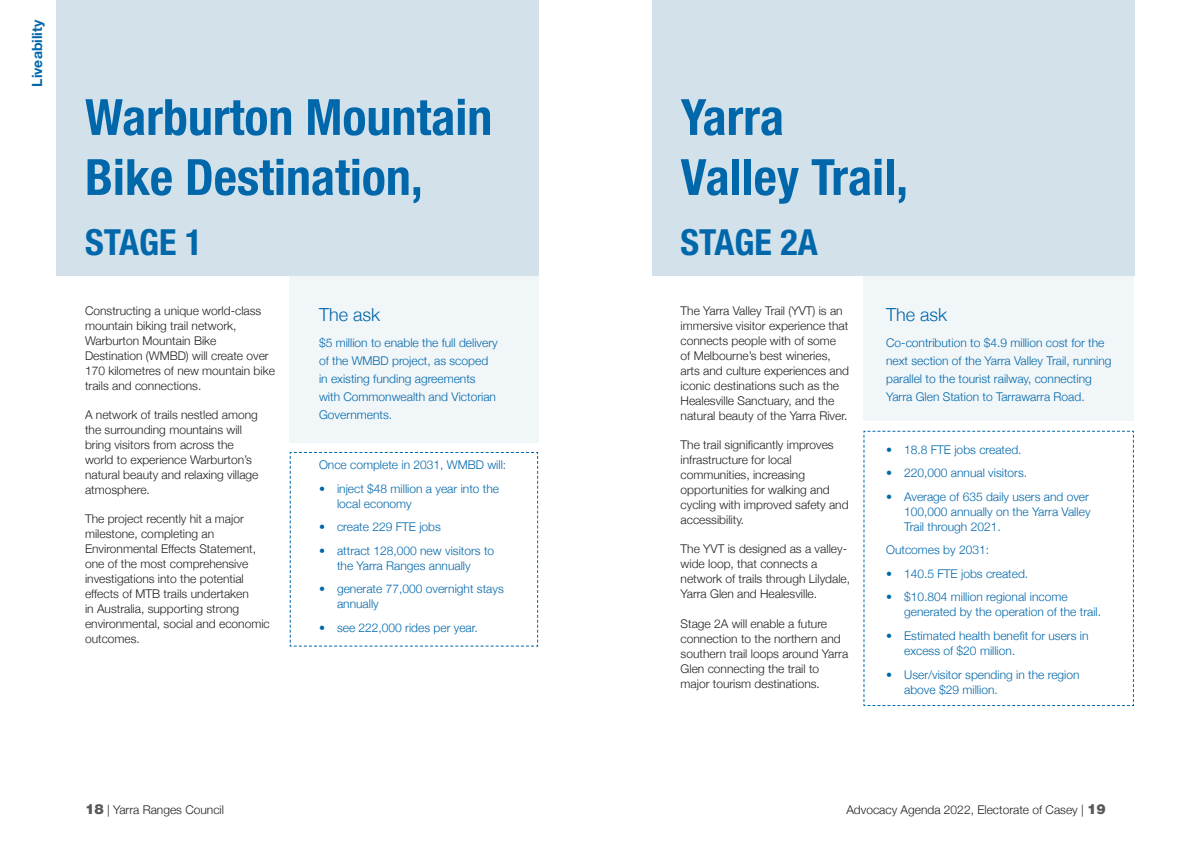
<style>
.page{position:relative;width:1191px;height:842px;background:#fff}
.page>*{position:absolute;margin:0;border:0;box-sizing:border-box;transform-origin:0 0}
.Page_title{font:700 condensed 50px/60px "Helvetica Neue LT Std";color:#0067aa}
.Page_title-2{font:700 condensed 36px "Helvetica Neue LT Std";color:#0067aa}
.Content_heading{font:300 18px "Helvetica Neue";color:#0067aa}
.Theme_heading{font:700 14px "Helvetica Neue";color:#0067aa}
.Body_copy{font:300 12px/15px "Helvetica Neue";color:#231f20}
.Ask_copy_white{font:300 12px/15px "Helvetica Neue";color:#0067aa}
.Bullet_point_darkblu{font:300 12px "Helvetica Neue";color:#0067aa}
.s1{font-weight:900;font-size:14px;color:#57585a}
</style>
<div class="page">
<div style="left:289px;top:275px;width:249px;height:168px;background:#f1f6f9"></div>
<svg style="left:289px;top:452px;width:249px;height:195px"></svg>
<div style="left:57px;top:0;width:482px;height:275px;background:#d3e1eb"></div>
<svg style="left:863px;top:430px;width:271px;height:276px"></svg>
<div style="left:863px;top:275px;width:271px;height:146px;background:#f1f6f9"></div>
<div style="left:652px;top:0;width:482px;height:275px;background:#d3e1eb"></div>
<p class="Theme_heading" style="left:28px;top:87px;width:68px;rotate:-90deg">Liveability</p>
<p class="Page_title" style="left:85px;top:86px;width:409px">Warburton Mountain<br>Bike Destination,</p>
<p class="Page_title-2" style="left:85px;top:220px;width:119px">STAGE 1</p>
<p class="Body_copy" style="left:85px;top:303px;width:191px">Constructing a unique world-class mountain biking trail network,<br>Warburton Mountain Bike<br>Destination (WMBD) will create over<br>170 kilometres of new mountain bike trails and connections.</p>
<p class="Body_copy" style="left:85px;top:407px;width:175px">A network of trails nestled among the surrounding mountains will bring visitors from across the world to experience Warburton’s natural beauty and relaxing village atmosphere.</p>
<p class="Body_copy" style="left:85px;top:511px;width:186px">The project recently hit a major milestone, completing an<br>Environmental Effects Statement, one of the most comprehensive investigations into the potential effects of MTB trails undertaken<br>in Australia, supporting strong environmental, social and economic outcomes.</p>
<p class="Content_heading" style="left:319px;top:303px;width:63px">The ask</p>
<p class="Ask_copy_white" style="left:319px;top:334px;width:180px;line-height:18px">$5 million to enable the full delivery of the WMBD project, as scoped in existing funding agreements with Commonwealth and Victorian<br>Governments.</p>
<p class="Bullet_point_darkblu" style="left:319px;top:458px;width:189px">Once complete in 2031, WMBD will:</p>
<p class="Ask_copy_white" style="left:337px;top:481px;width:164px;text-indent:-18px">• inject $48 million a year into the local economy</p>
<p class="Ask_copy_white" style="left:319px;top:519px;width:123px">• create 229 FTE jobs</p>
<p class="Ask_copy_white" style="left:319px;top:543px;width:177px;text-align:center">• attract 128,000 new visitors to the Yarra Ranges annually</p>
<p class="Ask_copy_white" style="left:337px;top:581px;width:168px;text-indent:-18px">• generate 77,000 overnight stays annually</p>
<p class="Ask_copy_white" style="left:319px;top:620px;width:160px">• see 222,000 rides per year.</p>
<p class="Page_title" style="left:680px;top:86px;width:229px">Yarra<br>Valley Trail,</p>
<p class="Page_title-2" style="left:680px;top:220px;width:139px">STAGE 2A</p>
<p class="Body_copy" style="left:680px;top:303px;width:170px">The Yarra Valley Trail (YVT) is an immersive visitor experience that connects people with of some<br>of Melbourne’s best wineries, arts and culture experiences and iconic destinations such as the<br>Healesville Sanctuary, and the natural beauty of the Yarra River.</p>
<p class="Body_copy" style="left:680px;top:437px;width:170px">The trail significantly improves infrastructure for local communities, increasing opportunities for walking and cycling with improved safety and accessibility.</p>
<p class="Body_copy" style="left:680px;top:541px;width:171px">The YVT is designed as a valley&shy;wide loop, that connects a network of trails through Lilydale,<br>Yarra Glen and Healesville.</p>
<p class="Body_copy" style="left:680px;top:615px;width:169px">Stage 2A will enable a future connection to the northern and southern trail loops around Yarra<br>Glen connecting the trail to major tourism destinations.</p>
<p class="Content_heading" style="left:886px;top:303px;width:63px">The ask</p>
<p class="Ask_copy_white" style="left:886px;top:334px;width:227px;line-height:18px">Co-contribution to $4.9 million cost for the next section of the Yarra Valley Trail, running parallel to the tourist railway, connecting Yarra Glen Station to Tarrawarra Road.</p>
<p class="Ask_copy_white" style="left:886px;top:442px;width:137px">• 18.8 FTE jobs created.</p>
<p class="Ask_copy_white" style="left:886px;top:465px;width:142px">• 220,000 annual visitors.</p>
<p class="Ask_copy_white" style="left:904px;top:489px;width:188px;text-indent:-18px">• Average of 635 daily users and over<br>100,000 annually on the Yarra Valley<br>Trail through 2021.</p>
<p class="Bullet_point_darkblu" style="left:886px;top:543px;width:104px">Outcomes by 2031:</p>
<p class="Ask_copy_white" style="left:886px;top:566px;width:144px">• 140.5 FTE jobs created.</p>
<p class="Ask_copy_white" style="left:904px;top:589px;width:198px;text-indent:-18px">• $10.804 million regional income generated by the operation of the trail.</p>
<p class="Ask_copy_white" style="left:904px;top:628px;width:186px;text-indent:-18px">• Estimated health benefit for users in excess of $20 million.</p>
<p class="Ask_copy_white" style="left:904px;top:666px;width:177px;text-indent:-18px">• User/visitor spending in the region above $29 million.</p>
<p class="Body_copy" style="left:85px;top:802px;width:140px"><span class="s1">18</span> | Yarra Ranges Council</p>
<p class="Body_copy" style="left:846px;top:802px;width:261px">Advocacy Agenda 2022, Electorate of Casey | <span class="s1">19</span></p>
</div>
